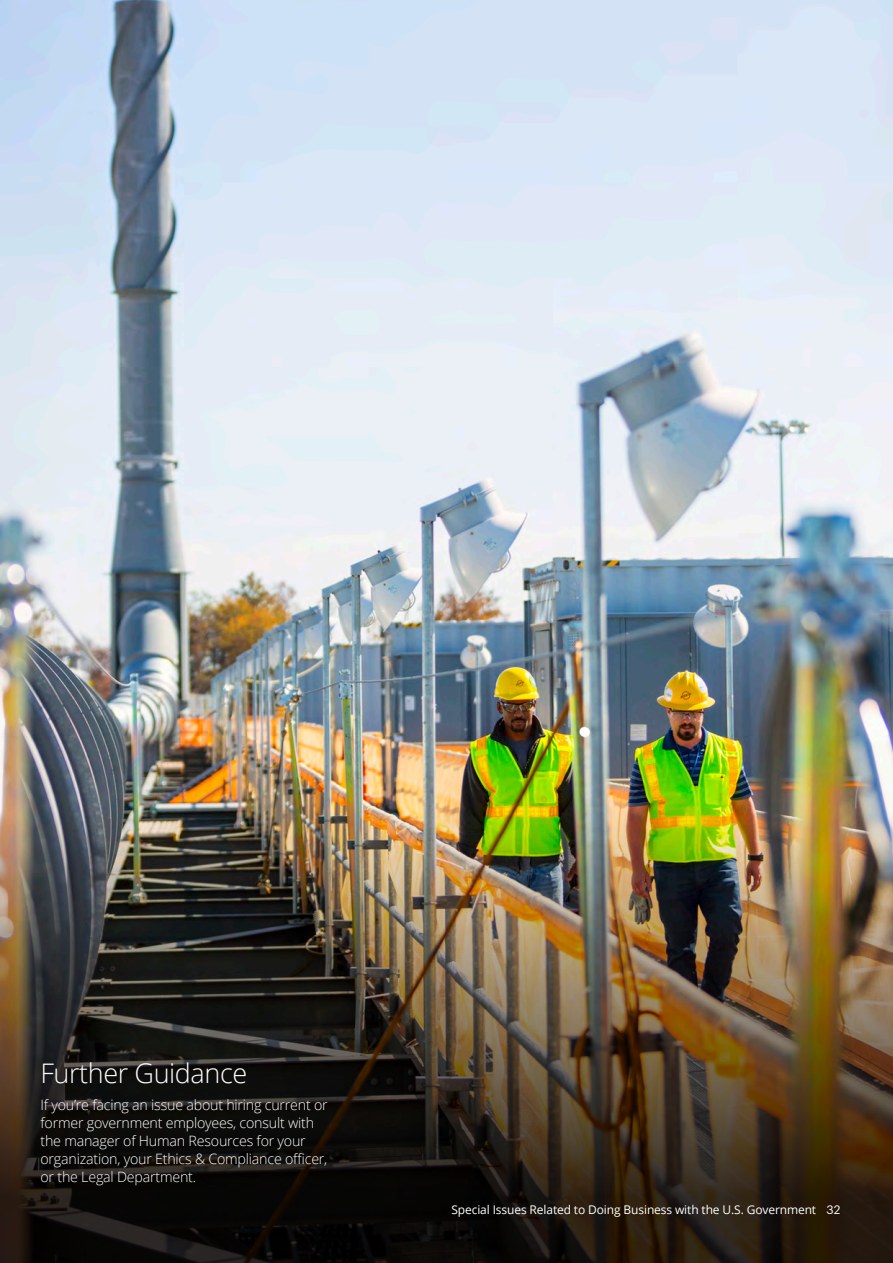
<style>
.page{position:relative;width:893px;height:1263px;background:#fff}
.page>*{position:absolute;margin:0;border:0;box-sizing:border-box;transform-origin:0 0}
.FG_HEAD{font:300 27px "Open Sans";letter-spacing:-.015em;color:#fff}
.BODY_White{font:300 14.25px/18px "Open Sans";letter-spacing:-.015em;color:#fff}
.t1{font:12px "Open Sans";letter-spacing:-.01em;color:#fff}
.s1{font-family:"Graphik"}
</style>
<div class="page">
<img style="left:0;top:0;width:893px;height:735px">
<img style="left:0;top:735px;width:893px;height:528px">
<p class="FG_HEAD" style="left:40px;top:1055px;width:208px">Further Guidance</p>
<p class="BODY_White" style="left:40px;top:1095px;width:289px">If you’re facing an issue about hiring current or former government employees, consult with the manager of Human Resources for your organization, your Ethics &amp; Compliance officer, or the Legal Department.</p>
<p class="t1" style="left:451px;top:1201px;width:390px">Special Issues Related to Doing Business with the U.S. Government <span class="s1">32</span></p>
</div>
